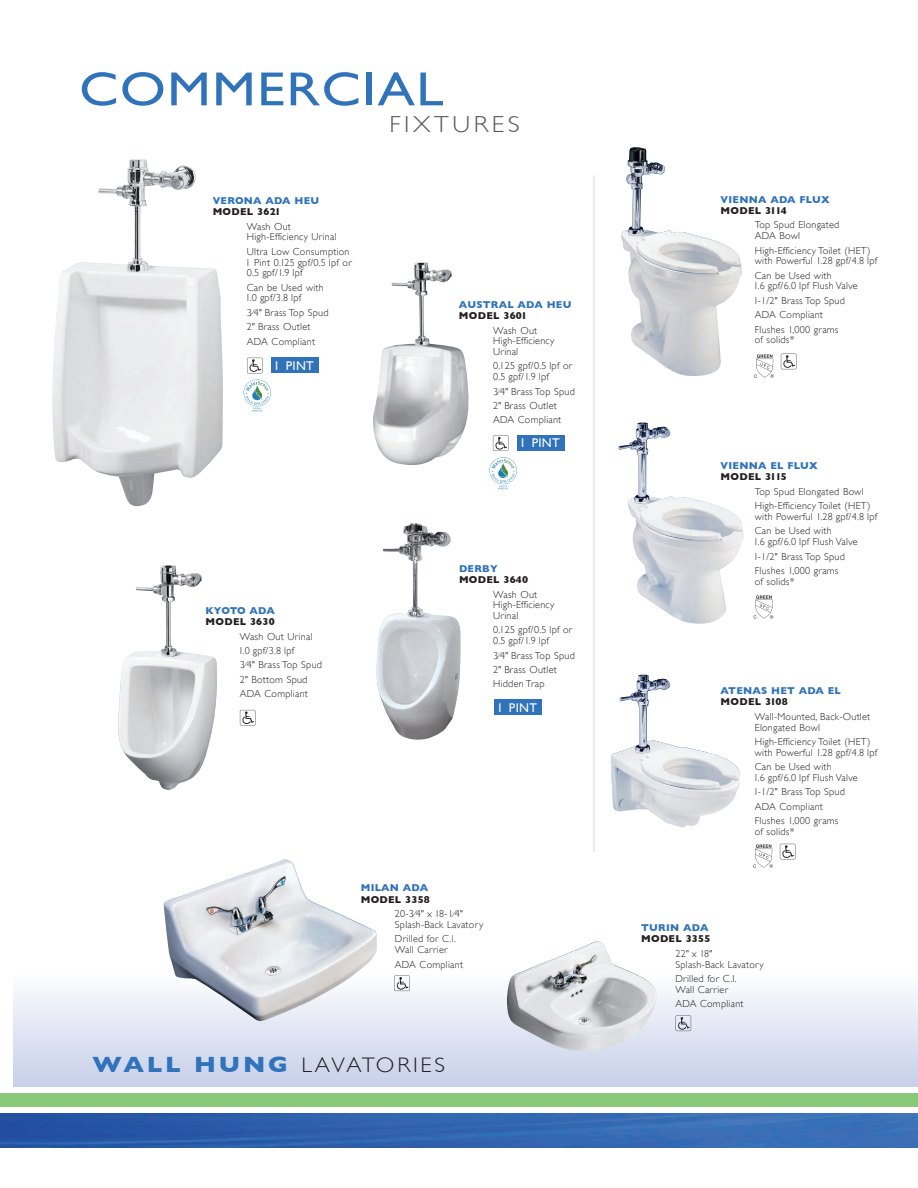
<style>
.page{position:relative;width:918px;height:1188px;background:#fff}
.page>*{position:absolute;margin:0;border:0;box-sizing:border-box;transform-origin:0 0}
.t1{font:48px "Gill Sans";letter-spacing:.025em;color:#3073ba;scale:1.16 1}
.t2{font:300 23.1px "Gill Sans";letter-spacing:.14em;color:#57585a;scale:1.1 1}
.t3{font:300 21px "Gill Sans";letter-spacing:.12em;color:#231f20;scale:1.08 1}
.t4{font:12.6px "Gill Sans";letter-spacing:.025em;color:#fff}
.t5{font:300 10.2px/10.8px "Gill Sans";letter-spacing:.025em;color:#231f20}
.t6{font:700 10.2px "Gill Sans";letter-spacing:.025em;color:#3073ba}
.t7{font:700 10.2px "Gill Sans";letter-spacing:.025em;color:#231f20}
.t8{font:700 10.2px "Gill Sans";letter-spacing:-.02em;color:#3073ba}
.s1{font-weight:700;font-size:22.5px;color:#3073ba}
</style>
<div class="page">
<div style="left:14px;top:973px;width:904px;height:114px;background:linear-gradient(to bottom,#fdfefe,#c7d0e9)"></div>
<img style="left:163px;top:859px;width:214px;height:162px">
<img style="left:507px;top:941px;width:150px;height:110px">
<img style="left:621px;top:147px;width:121px;height:229px">
<hr style="left:593px;top:176px;width:2px;height:676px;background:#eaebec">
<img style="left:618px;top:423px;width:126px;height:201px">
<svg style="left:754px;top:595px;width:19px;height:24px"></svg>
<img style="left:118px;top:566px;width:99px;height:224px">
<svg style="left:240px;top:710px;width:15px;height:15px"></svg>
<svg style="left:754px;top:354px;width:20px;height:24px"></svg>
<svg style="left:781px;top:354px;width:15px;height:15px"></svg>
<img style="left:611px;top:675px;width:129px;height:153px">
<svg style="left:753px;top:844px;width:20px;height:24px"></svg>
<svg style="left:780px;top:844px;width:15px;height:15px"></svg>
<img style="left:52px;top:159px;width:171px;height:347px">
<svg style="left:244px;top:379px;width:27px;height:27px"></svg>
<svg style="left:244px;top:380px;width:27px;height:26px"></svg>
<svg style="left:246px;top:381px;width:23px;height:31px"></svg>
<svg style="left:247px;top:358px;width:16px;height:15px"></svg>
<div style="left:271px;top:357px;width:48px;height:16px;background:#3073ba"></div>
<img style="left:0;top:1114px;width:918px;height:34px">
<div style="left:0;top:1094px;width:918px;height:13px;background:#8ac978"></div>
<img style="left:372px;top:262px;width:97px;height:203px">
<svg style="left:489px;top:457px;width:28px;height:27px"></svg>
<svg style="left:491px;top:459px;width:24px;height:30px"></svg>
<svg style="left:493px;top:435px;width:16px;height:16px"></svg>
<div style="left:517px;top:435px;width:48px;height:16px;background:#3073ba"></div>
<svg style="left:394px;top:975px;width:16px;height:16px"></svg>
<svg style="left:676px;top:1016px;width:15px;height:15px"></svg>
<img style="left:376px;top:523px;width:84px;height:217px">
<div style="left:494px;top:699px;width:48px;height:16px;background:#3073ba"></div>
<h1 class="t1" style="left:79px;top:61px;width:316px">COMMERCIAL</h1>
<h2 class="t2" style="left:390px;top:111px;width:120px">FIXTURES</h2>
<p class="t6" style="left:213px;top:194px;width:108px">VERONA ADA HEU</p>
<p class="t7" style="left:213px;top:206px;width:70px">MODEL 3621</p>
<p class="t5" style="left:247px;top:221px;width:91px">Wash Out<br>High-Efficiency Urinal</p>
<p class="t5" style="left:246px;top:246px;width:108px">Ultra Low Consumption<br>1 Pint 0.125 gpf/0.5 lpf or<br>0.5 gpf/1.9 lpf</p>
<p class="t5" style="left:246px;top:282px;width:80px">Can be Used with<br>1.0 gpf/3.8 lpf</p>
<p class="t5" style="left:247px;top:305px;width:83px;line-height:14.4px">3⁄4" Brass Top Spud<br>2" Brass Outlet<br>ADA Compliant</p>
<p class="t4" style="left:274px;top:358px;width:42px">1 PINT</p>
<p class="t8" style="left:206px;top:604px;width:71px">KYOTO ADA</p>
<p class="t7" style="left:206px;top:616px;width:71px">MODEL 3630</p>
<p class="t5" style="left:238px;top:629px;width:85px;line-height:14.4px">Wash Out Urinal<br>1.0 gpf/3.8 lpf<br>3⁄4" Brass Top Spud<br>2" Bottom Spud<br>ADA Compliant</p>
<p class="t6" style="left:459px;top:298px;width:114px">AUSTRAL ADA HEU</p>
<p class="t7" style="left:459px;top:310px;width:70px">MODEL 3601</p>
<p class="t5" style="left:493px;top:325px;width:63px">Wash Out<br>High-Efficiency<br>Urinal</p>
<p class="t5" style="left:493px;top:361px;width:81px">0.125 gpf/0.5 lpf or<br>0.5 gpf/1.9 lpf</p>
<p class="t5" style="left:493px;top:384px;width:83px;line-height:14.4px">3⁄4" Brass Top Spud<br>2" Brass Outlet<br>ADA Compliant</p>
<p class="t4" style="left:520px;top:436px;width:42px">1 PINT</p>
<p class="t6" style="left:459px;top:562px;width:40px">DERBY</p>
<p class="t7" style="left:459px;top:574px;width:71px">MODEL 3640</p>
<p class="t5" style="left:493px;top:589px;width:63px">Wash Out<br>High-Efficiency<br>Urinal</p>
<p class="t5" style="left:493px;top:625px;width:81px">0.125 gpf/0.5 lpf or<br>0.5 gpf/1.9 lpf</p>
<p class="t5" style="left:493px;top:648px;width:83px;line-height:14.4px">3⁄4" Brass Top Spud<br>2" Brass Outlet<br>Hidden Trap</p>
<p class="t4" style="left:497px;top:700px;width:42px">1 PINT</p>
<p class="t6" style="left:361px;top:882px;width:69px">MILAN ADA</p>
<p class="t7" style="left:361px;top:893px;width:71px">MODEL 3358</p>
<p class="t5" style="left:395px;top:908px;width:90px">20-3⁄4" x 18-1⁄4"<br>Splash-Back Lavatory</p>
<p class="t5" style="left:395px;top:934px;width:63px">Drilled for C.I.<br>Wall Carrier</p>
<p class="t5" style="left:395px;top:959px;width:70px">ADA Compliant</p>
<h3 class="t3" style="left:93px;top:1053px;width:328px"><span class="s1">WALL HUNG</span> LAVATORIES</h3>
<p class="t6" style="left:721px;top:193px;width:111px">VIENNA ADA FLUX</p>
<p class="t7" style="left:721px;top:205px;width:68px">MODEL 3114</p>
<p class="t5" style="left:755px;top:220px;width:86px">Top Spud Elongated<br>ADA Bowl</p>
<p class="t5" style="left:755px;top:245px;width:124px">High-Efficiency Toilet (HET) with Powerful 1.28 gpf/4.8 lpf</p>
<p class="t5" style="left:754px;top:270px;width:106px">Can be Used with<br>1.6 gpf/6.0 lpf Flush Valve</p>
<p class="t5" style="left:754px;top:293px;width:93px;line-height:14.4px">1-1/2" Brass Top Spud<br>ADA Compliant<br>Flushes 1,000 grams</p>
<p class="t5" style="left:755px;top:335px;width:41px">of solids*</p>
<p class="t6" style="left:721px;top:460px;width:99px">VIENNA EL FLUX</p>
<p class="t7" style="left:721px;top:471px;width:68px">MODEL 3115</p>
<p class="t5" style="left:755px;top:484px;width:117px;line-height:14.4px">Top Spud Elongated Bowl<br>High-Efficiency Toilet (HET)</p>
<p class="t5" style="left:755px;top:509px;width:124px;line-height:14.4px">with Powerful 1.28 gpf/4.8 lpf<br>Can be Used with</p>
<p class="t5" style="left:754px;top:535px;width:106px;line-height:14.4px">1.6 gpf/6.0 lpf Flush Valve<br>1-1/2" Brass Top Spud<br>Flushes 1,000 grams</p>
<p class="t5" style="left:755px;top:576px;width:41px">of solids*</p>
<p class="t6" style="left:721px;top:685px;width:122px">ATENAS HET ADA EL</p>
<p class="t7" style="left:721px;top:696px;width:69px">MODEL 3108</p>
<p class="t5" style="left:755px;top:711px;width:117px">Wall-Mounted, Back-Outlet<br>Elongated Bowl</p>
<p class="t5" style="left:755px;top:736px;width:124px">High-Efficiency Toilet (HET) with Powerful 1.28 gpf/4.8 lpf</p>
<p class="t5" style="left:754px;top:761px;width:106px">Can be Used with<br>1.6 gpf/6.0 lpf Flush Valve</p>
<p class="t5" style="left:754px;top:785px;width:93px;line-height:14.4px">1-1/2" Brass Top Spud<br>ADA Compliant<br>Flushes 1,000 grams</p>
<p class="t5" style="left:755px;top:826px;width:41px">of solids*</p>
<p class="t6" style="left:641px;top:922px;width:69px">TURIN ADA</p>
<p class="t7" style="left:641px;top:933px;width:71px">MODEL 3355</p>
<p class="t5" style="left:675px;top:948px;width:90px">22" x 18"<br>Splash-Back Lavatory</p>
<p class="t5" style="left:675px;top:973px;width:63px">Drilled for C.I.<br>Wall Carrier</p>
<p class="t5" style="left:675px;top:998px;width:70px">ADA Compliant</p>
</div>
